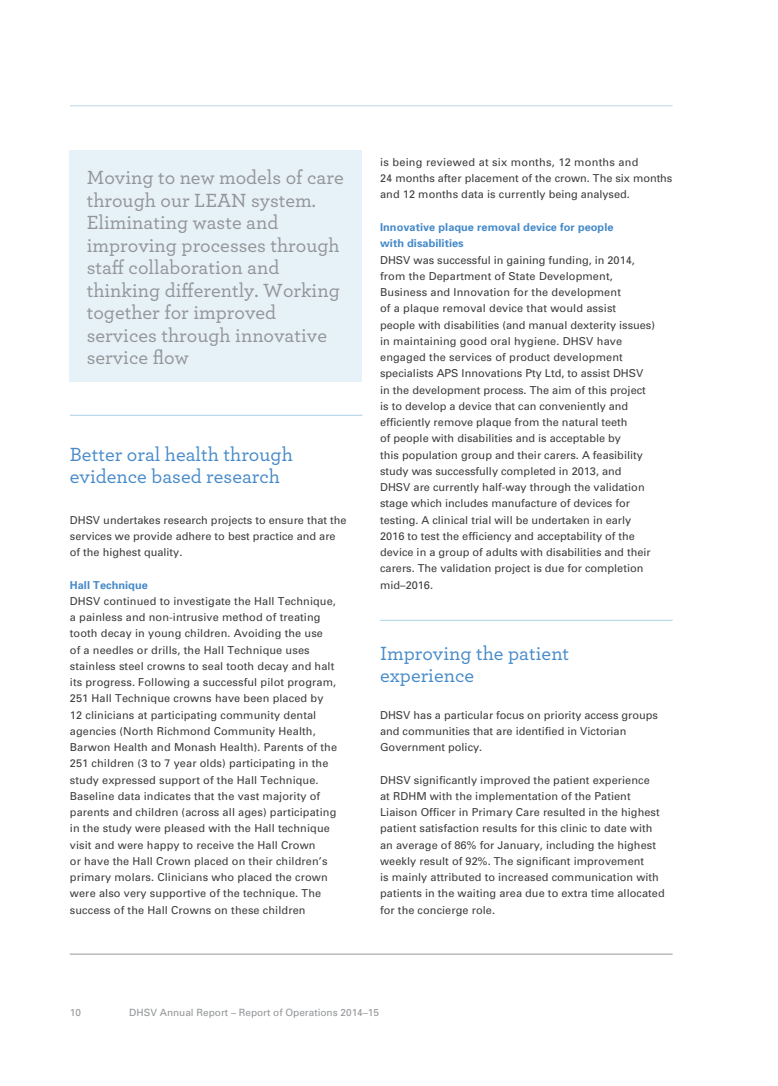
<style>
.page{position:relative;width:778px;height:1086px;background:#fff}
.page>*{position:absolute;margin:0;border:0;box-sizing:border-box;transform-origin:0 0}
.t1{font:500 20px/22.5px "Archer";color:#939598}
.t2{font:500 20px/22.5px "Archer";color:#468ac9}
.t3{font:11px/16.2px "Univers";letter-spacing:.005em;color:#3e3e3f}
.t4{font:10px "Univers";color:#939598}
.s1{font-weight:700;color:#468ac9}
</style>
<div class="page">
<hr style="left:70px;top:953px;width:602px;height:1px;background:#939598">
<hr style="left:70px;top:105px;width:602px;height:1px;background:#badaec">
<hr style="left:70px;top:415px;width:292px;height:1px;background:#badaec">
<hr style="left:380px;top:620px;width:292px;height:1px;background:#badaec">
<div style="left:69px;top:150px;width:292px;height:232px;background:#e6f1f8"></div>
<p class="t1" style="left:87px;top:165px;width:258px">Moving to new models of care through our LEAN system.<br>Eliminating waste and improving processes through staff collaboration and thinking differently. Working together for improved services through innovative service flow</p>
<p class="t2" style="left:70px;top:442px;width:224px">Better oral health through evidence based research</p>
<p class="t3" style="left:70px;top:511px;width:278px">DHSV undertakes research projects to ensure that the services we provide adhere to best practice and are of the highest quality.</p>
<p class="t3" style="left:70px;top:576px;width:269px"><span class="s1">Hall Technique<br></span>DHSV continued to investigate the Hall Technique, a painless and non-intrusive method of treating tooth decay in young children. Avoiding the use<br>of a needles or drills, the Hall Technique uses stainless steel crowns to seal tooth decay and halt its progress. Following a successful pilot program, 251 Hall Technique crowns have been placed by 12 clinicians at participating community dental agencies (North Richmond Community Health, Barwon Health and Monash Health). Parents of the 251 children (3 to 7 year olds) participating in the study expressed support of the Hall Technique.<br>Baseline data indicates that the vast majority of parents and children (across all ages) participating in the study were pleased with the Hall technique visit and were happy to receive the Hall Crown<br>or have the Hall Crown placed on their children’s primary molars. Clinicians who placed the crown were also very supportive of the technique. The success of the Hall Crowns on these children</p>
<p class="t3" style="left:380px;top:154px;width:294px">is being reviewed at six months, 12 months and<br>24 months after placement of the crown. The six months and 12 months data is currently being analysed.</p>
<p class="t3" style="left:380px;top:219px;width:276px"><span class="s1">Innovative plaque removal device for people<br>with disabilities<br></span>DHSV was successful in gaining funding, in 2014, from the Department of State Development, Business and Innovation for the development<br>of a plaque removal device that would assist<br>people with disabilities (and manual dexterity issues) in maintaining good oral hygiene. DHSV have engaged the services of product development specialists APS Innovations Pty Ltd, to assist DHSV in the development process. The aim of this project is to develop a device that can conveniently and efficiently remove plaque from the natural teeth<br>of people with disabilities and is acceptable by<br>this population group and their carers. A feasibility study was successfully completed in 2013, and<br>DHSV are currently half-way through the validation stage which includes manufacture of devices for testing. A clinical trial will be undertaken in early 2016 to test the efficiency and acceptability of the device in a group of adults with disabilities and their carers. The validation project is due for completion mid–2016.</p>
<p class="t2" style="left:380px;top:641px;width:190px">Improving the patient experience</p>
<p class="t3" style="left:380px;top:706px;width:279px">DHSV has a particular focus on priority access groups and communities that are identified in Victorian<br>Government policy.</p>
<p class="t3" style="left:380px;top:771px;width:286px">DHSV significantly improved the patient experience<br>at RDHM with the implementation of the Patient Liaison Officer in Primary Care resulted in the highest patient satisfaction results for this clinic to date with an average of 86% for January, including the highest weekly result of 92%. The significant improvement<br>is mainly attributed to increased communication with patients in the waiting area due to extra time allocated for the concierge role.</p>
<p class="t4" style="left:70px;top:1006px;width:13px">10</p>
<p class="t4" style="left:129px;top:1006px;width:251px">DHSV Annual Report – Report of Operations 2014–15</p>
</div>
